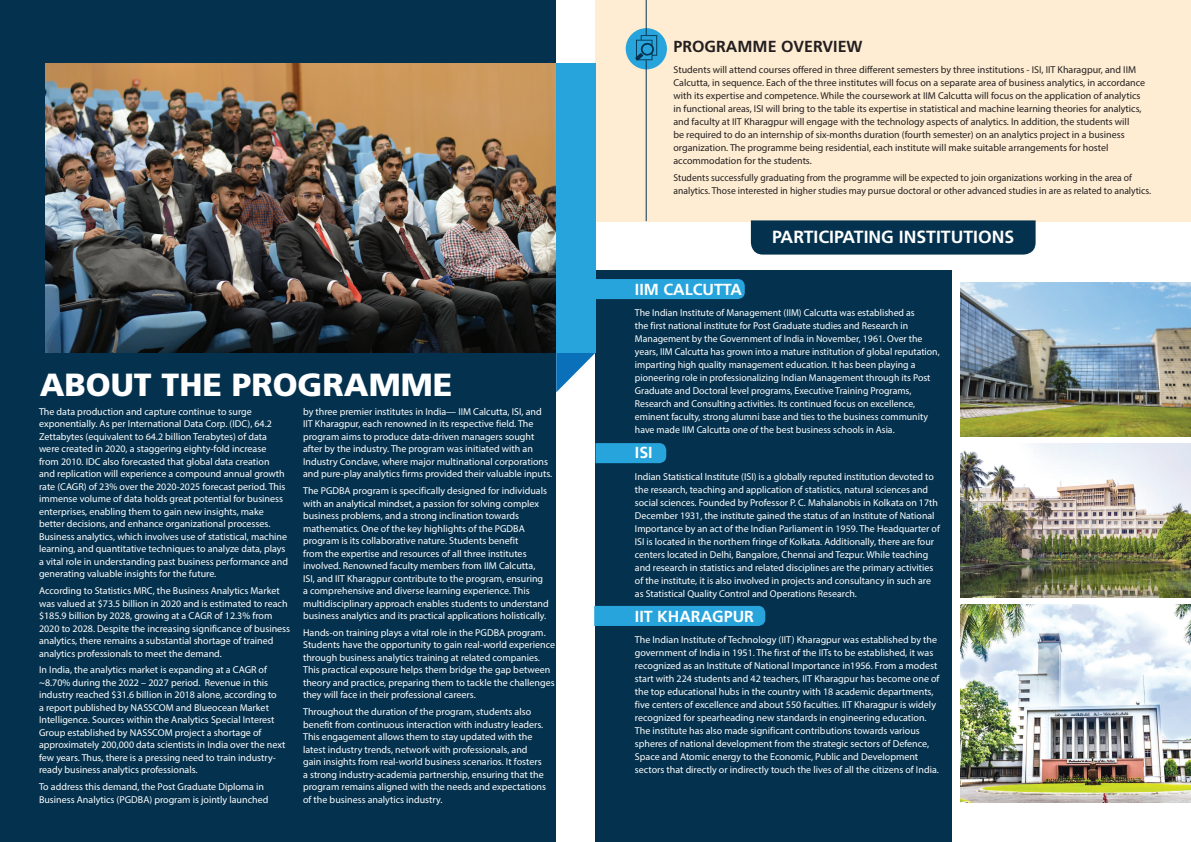
<style>
.page{position:relative;width:1191px;height:842px;background:#fff}
.page>*{position:absolute;margin:0;border:0;box-sizing:border-box;transform-origin:0 0}
.t1{font:900 32px "Frutiger LT Std";color:#fff}
.t2{font:700 17.6px "Frutiger LT Std";color:#fff}
.t3{font:700 16px "Frutiger LT Std";color:#fff}
.t4{font:700 16px "Frutiger LT Std";color:#231f20}
.t5{font:10px/12.5px "Myriad Pro";color:#fff}
.t6{font:10px/13px "Myriad Pro";color:#231f20}
.t7{font:10px/13px "Myriad Pro";color:#231f20;scale:.96 1}
</style>
<div class="page">
<div style="left:595px;top:0;width:596px;height:222px;background:#feedd3"></div>
<div style="left:625px;top:28px;width:42px;height:41px;background:#27a4dc;border-radius:50%"></div>
<div style="left:595px;top:270px;width:357px;height:572px;background:#04324e"></div>
<svg style="left:635px;top:35px;width:22px;height:26px"></svg>
<hr style="left:645px;top:0;width:1px;height:35px;background:#04324e">
<hr style="left:645px;top:60px;width:1px;height:161px;background:#04324e">
<img style="left:960px;top:283px;width:231px;height:154px">
<img style="left:960px;top:443px;width:231px;height:154px">
<img style="left:960px;top:604px;width:231px;height:198px">
<div style="left:0;top:0;width:556px;height:842px;background:#04324e"></div>
<img style="left:45px;top:63px;width:511px;height:290px">
<svg style="left:556px;top:353px;width:39px;height:39px"></svg>
<div style="left:556px;top:63px;width:39px;height:290px;background:#27a4dc"></div>
<div style="left:595px;top:279px;width:150px;height:20px;background:#27a4dc"></div>
<div style="left:594px;top:606px;width:171px;height:20px;background:#27a4dc"></div>
<svg style="left:595px;top:443px;width:71px;height:20px"></svg>
<div style="left:751px;top:220px;width:284px;height:35px;background:#04324e"></div>
<h1 class="t1" style="left:40px;top:365px;width:411px">ABOUT THE PROGRAMME</h1>
<p class="t5" style="left:39px;top:405px;width:250px">The data production and capture continue to surge exponentially. As per International Data Corp. (IDC), 64.2<br>Zettabytes (equivalent to 64.2 billion Terabytes) of data were created in 2020, a staggering eighty-fold increase from 2010. IDC also forecasted that global data creation and replication will experience a compound annual growth rate (CAGR) of 23% over the 2020-2025 forecast period. This immense volume of data holds great potential for business enterprises, enabling them to gain new insights, make better decisions, and enhance organizational processes.<br>Business analytics, which involves use of statistical, machine learning, and quantitative techniques to analyze data, plays a vital role in understanding past business performance and generating valuable insights for the future.</p>
<p class="t5" style="left:39px;top:584px;width:253px">According to Statistics MRC, the Business Analytics Market was valued at $73.5 billion in 2020 and is estimated to reach $185.9 billion by 2028, growing at a CAGR of 12.3% from 2020 to 2028. Despite the increasing significance of business analytics, there remains a substantial shortage of trained analytics professionals to meet the demand.</p>
<p class="t5" style="left:39px;top:664px;width:248px">In India, the analytics market is expanding at a CAGR of ~8.70% during the 2022 – 2027 period. Revenue in this industry reached $31.6 billion in 2018 alone, according to<br>a report published by NASSCOM and Blueocean Market Intelligence. Sources within the Analytics Special Interest Group established by NASSCOM project a shortage of approximately 200,000 data scientists in India over the next few years. Thus, there is a pressing need to train industry&shy;ready business analytics professionals.</p>
<p class="t5" style="left:39px;top:780px;width:231px">To address this demand, the Post Graduate Diploma in<br>Business Analytics (PGDBA) program is jointly launched</p>
<p class="t5" style="left:303px;top:405px;width:251px">by three premier institutes in India— IIM Calcutta, ISI, and IIT Kharagpur, each renowned in its respective field. The program aims to produce data-driven managers sought after by the industry. The program was initiated with an Industry Conclave, where major multinational corporations and pure-play analytics firms provided their valuable inputs.</p>
<p class="t5" style="left:303px;top:484px;width:247px">The PGDBA program is specifically designed for individuals with an analytical mindset, a passion for solving complex business problems, and a strong inclination towards mathematics. One of the key highlights of the PGDBA program is its collaborative nature. Students benefit<br>from the expertise and resources of all three institutes involved. Renowned faculty members from IIM Calcutta, ISI, and IIT Kharagpur contribute to the program, ensuring a comprehensive and diverse learning experience. This multidisciplinary approach enables students to understand business analytics and its practical applications holistically.</p>
<p class="t5" style="left:303px;top:626px;width:253px">Hands-on training plays a vital role in the PGDBA program.<br>Students have the opportunity to gain real-world experience through business analytics training at related companies.<br>This practical exposure helps them bridge the gap between theory and practice, preparing them to tackle the challenges they will face in their professional careers.</p>
<p class="t5" style="left:303px;top:705px;width:244px">Throughout the duration of the program, students also benefit from continuous interaction with industry leaders.<br>This engagement allows them to stay updated with the latest industry trends, network with professionals, and gain insights from real-world business scenarios. It fosters a strong industry-academia partnership, ensuring that the program remains aligned with the needs and expectations of the business analytics industry.</p>
<h3 class="t4" style="left:673px;top:37px;width:191px">PROGRAMME OVERVIEW</h3>
<p class="t6" style="left:673px;top:63px;width:473px">Students will attend courses offered in three different semesters by three institutions - ISI, IIT Kharagpur, and IIM Calcutta, in sequence. Each of the three institutes will focus on a separate area of business analytics, in accordance with its expertise and competence. While the coursework at IIM Calcutta will focus on the application of analytics in functional areas, ISI will bring to the table its expertise in statistical and machine learning theories for analytics, and faculty at IIT Kharagpur will engage with the technology aspects of analytics. In addition, the students will<br>be required to do an internship of six-months duration (fourth semester) on an analytics project in a business organization. The programme being residential, each institute will make suitable arrangements for hostel accommodation for the students.</p>
<p class="t7" style="left:673px;top:171px;width:499px">Students successfully graduating from the programme will be expected to join organizations working in the area of analytics. Those interested in higher studies may pursue doctoral or other advanced studies in are as related to analytics.</p>
<h2 class="t2" style="left:772px;top:226px;width:242px">PARTICIPATING INSTITUTIONS</h2>
<h3 class="t3" style="left:635px;top:280px;width:9px">IIM</h3>
<h3 class="t3" style="left:663px;top:280px;width:80px">CALCUTTA</h3>
<p class="t5" style="left:635px;top:306px;width:306px;line-height:13px">The Indian Institute of Management (IIM) Calcutta was established as<br>the first national institute for Post Graduate studies and Research in Management by the Government of India in November, 1961. Over the years, IIM Calcutta has grown into a mature institution of global reputation, imparting high quality management education. It has been playing a pioneering role in professionalizing Indian Management through its Post Graduate and Doctoral level programs, Executive Training Programs, Research and Consulting activities. Its continued focus on excellence, eminent faculty, strong alumni base and ties to the business community have made IIM Calcutta one of the best business schools in Asia.</p>
<h3 class="t3" style="left:635px;top:443px;width:17px">ISI</h3>
<p class="t5" style="left:635px;top:470px;width:306px;line-height:13px">Indian Statistical Institute (ISI) is a globally reputed institution devoted to the research, teaching and application of statistics, natural sciences and social sciences. Founded by Professor P. C. Mahalanobis in Kolkata on 17th December 1931, the institute gained the status of an Institute of National Importance by an act of the Indian Parliament in 1959. The Headquarter of ISI is located in the northern fringe of Kolkata. Additionally, there are four centers located in Delhi, Bangalore, Chennai and Tezpur. While teaching and research in statistics and related disciplines are the primary activities of the institute, it is also involved in projects and consultancy in such are as Statistical Quality Control and Operations Research.</p>
<h3 class="t3" style="left:635px;top:607px;width:119px">IIT KHARAGPUR</h3>
<p class="t5" style="left:635px;top:633px;width:306px;line-height:13px">The Indian Institute of Technology (IIT) Kharagpur was established by the government of India in 1951. The first of the IITs to be established, it was recognized as an Institute of National Importance in1956. From a modest start with 224 students and 42 teachers, IIT Kharagpur has become one of the top educational hubs in the country with 18 academic departments, five centers of excellence and about 550 faculties. IIT Kharagpur is widely recognized for spearheading new standards in engineering education.<br>The institute has also made significant contributions towards various spheres of national development from the strategic sectors of Defence, Space and Atomic energy to the Economic, Public and Development sectors that directly or indirectly touch the lives of all the citizens of India.</p>
</div>
